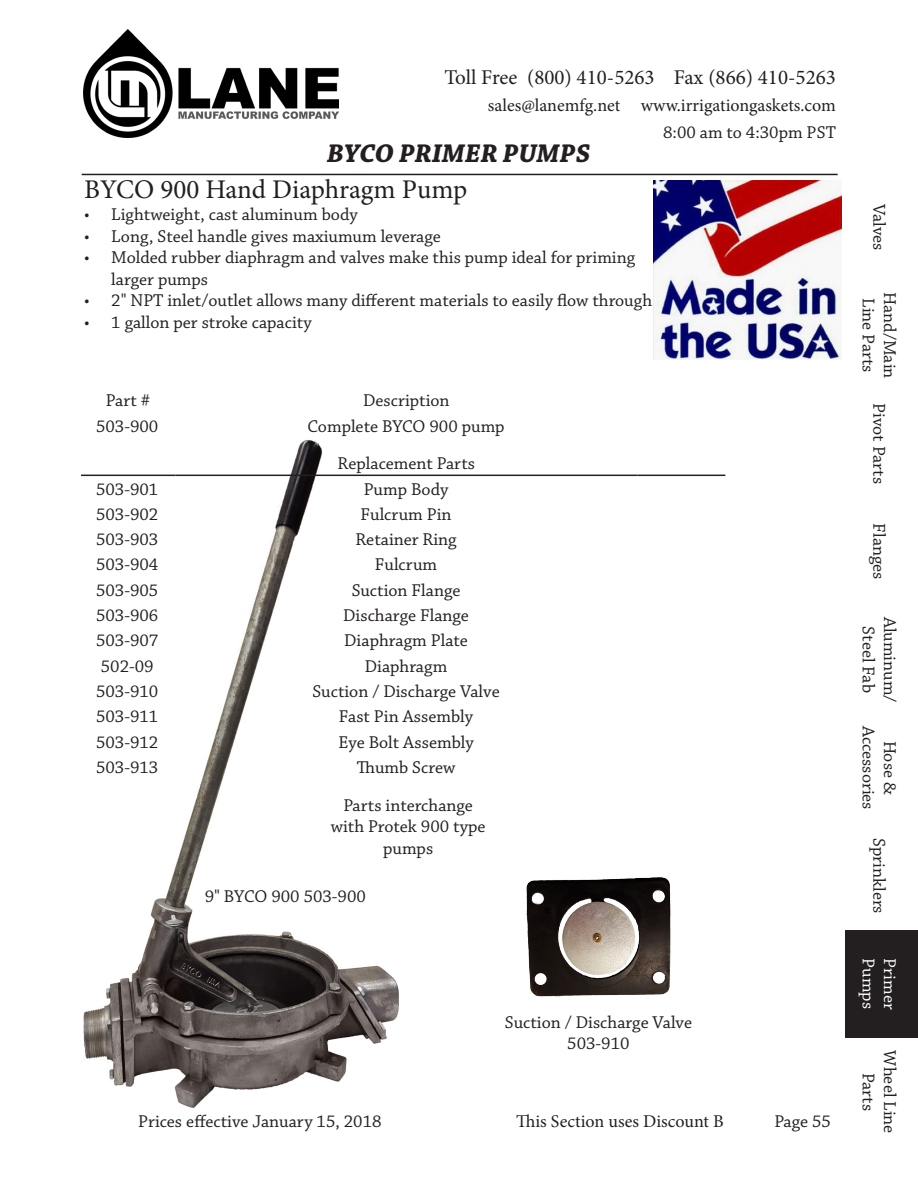
<style>
.page{position:relative;width:918px;height:1188px;background:#fff}
.page>*{position:absolute;margin:0;border:0;box-sizing:border-box;transform-origin:0 0}
.t1{font:27px "Minion Pro";color:#231f20}
.t2{font:italic 700 27px "Chaparral Pro";color:#231f20}
.t3{font:21px "Minion Pro";color:#231f20}
.t4{font:18px/21.6px "Chaparral Pro";color:#231f20;text-align:center}
.t5{font:18px "Minion Pro";color:#231f20}
.t6{font:18px "Chaparral Pro";color:#fff}
</style>
<div class="page">
<hr style="left:82px;top:174px;width:756px;height:1px;background:#231f20">
<img style="left:83px;top:30px;width:256px;height:107px">
<div style="left:846px;top:930px;width:72px;height:108px;background:#231f20"></div>
<img style="left:81px;top:440px;width:322px;height:668px">
<hr style="left:81px;top:475px;width:94px;height:1px;background:#231f20">
<hr style="left:175px;top:475px;width:463px;height:1px;background:#231f20">
<hr style="left:638px;top:475px;width:87px;height:1px;background:#231f20">
<img style="left:526px;top:877px;width:145px;height:120px">
<img style="left:653px;top:180px;width:189px;height:180px">
<p class="t3" style="left:444px;top:64px;width:393px">Toll Free (800) 410-5263 Fax (866) 410-5263</p>
<p class="t5" style="left:488px;top:94px;width:350px">sales@lanemfg.net www.irrigationgaskets.com</p>
<p class="t4" style="left:663px;top:123px;width:174px">8:00 am to 4:30pm PST</p>
<h1 class="t2" style="left:327px;top:137px;width:265px">BYCO PRIMER PUMPS</h1>
<h1 class="t1" style="left:84px;top:172px;width:384px">BYCO 900 Hand Diaphragm Pump</h1>
<p class="t4" style="left:84px;top:204px;width:275px">• Lightweight, cast aluminum body</p>
<p class="t4" style="left:84px;top:226px;width:358px">• Long, Steel handle gives maxiumum leverage</p>
<p class="t4" style="left:111px;top:247px;width:525px;text-align:left;text-indent:-27px">• Molded rubber diaphragm and valves make this pump ideal for priming larger pumps</p>
<p class="t4" style="left:84px;top:291px;width:569px">• 2" NPT inlet/outlet allows many different materials to easily flow through</p>
<p class="t4" style="left:84px;top:312px;width:229px">• 1 gallon per stroke capacity</p>
<p class="t4" style="left:106px;top:391px;width:46px">Part #</p>
<p class="t4" style="left:363px;top:391px;width:88px">Description</p>
<p class="t4" style="left:96px;top:416px;width:64px">503-900</p>
<p class="t4" style="left:307px;top:416px;width:199px">Complete BYCO 900 pump</p>
<p class="t4" style="left:338px;top:454px;width:139px">Replacement Parts</p>
<p class="t4" style="left:96px;top:479px;width:64px">503-901</p>
<p class="t4" style="left:364px;top:479px;width:86px">Pump Body</p>
<p class="t4" style="left:96px;top:504px;width:64px">503-902</p>
<p class="t4" style="left:361px;top:504px;width:92px">Fulcrum Pin</p>
<p class="t4" style="left:96px;top:529px;width:64px">503-903</p>
<p class="t4" style="left:355px;top:529px;width:103px">Retainer Ring</p>
<p class="t4" style="left:96px;top:555px;width:64px">503-904</p>
<p class="t4" style="left:375px;top:555px;width:64px">Fulcrum</p>
<p class="t4" style="left:96px;top:580px;width:64px">503-905</p>
<p class="t4" style="left:352px;top:580px;width:110px">Suction Flange</p>
<p class="t4" style="left:96px;top:605px;width:64px">503-906</p>
<p class="t4" style="left:343px;top:605px;width:127px">Discharge Flange</p>
<p class="t4" style="left:96px;top:631px;width:64px">503-907</p>
<p class="t4" style="left:344px;top:631px;width:125px">Diaphragm Plate</p>
<p class="t4" style="left:101px;top:656px;width:54px">502-09</p>
<p class="t4" style="left:365px;top:656px;width:84px">Diaphragm</p>
<p class="t4" style="left:96px;top:681px;width:64px">503-910</p>
<p class="t4" style="left:312px;top:681px;width:189px">Suction / Discharge Valve</p>
<p class="t4" style="left:96px;top:707px;width:64px">503-911</p>
<p class="t4" style="left:339px;top:707px;width:136px">Fast Pin Assembly</p>
<p class="t4" style="left:96px;top:732px;width:64px">503-912</p>
<p class="t4" style="left:338px;top:732px;width:137px">Eye Bolt Assembly</p>
<p class="t4" style="left:96px;top:757px;width:64px">503-913</p>
<p class="t4" style="left:357px;top:757px;width:100px">Thumb Screw</p>
<p class="t4" style="left:331px;top:795px;width:156px">Parts interchange with Protek 900 type pumps</p>
<p class="t4" style="left:205px;top:886px;width:163px">9" BYCO 900 503-900</p>
<p class="t4" style="left:505px;top:1012px;width:189px">Suction / Discharge Valve<br>503-910</p>
<p class="t4" style="left:138px;top:1111px;width:245px">Prices effective January 15, 2018</p>
<p class="t5" style="left:516px;top:1109px;width:209px">This Section uses Discount B</p>
<p class="t4" style="left:774px;top:1111px;width:58px">Page 55</p>
<p class="t4" style="left:889px;top:204px;width:48px;rotate:90deg">Valves</p>
<p class="t4" style="left:900px;top:292px;width:88px;rotate:90deg">Hand/Main<br>Line Parts</p>
<p class="t4" style="left:889px;top:403px;width:82px;rotate:90deg">Pivot Parts</p>
<p class="t4" style="left:889px;top:523px;width:58px;rotate:90deg">Flanges</p>
<p class="t4" style="left:900px;top:617px;width:87px;rotate:90deg">Aluminum/<br>Steel Fab</p>
<p class="t4" style="left:900px;top:726px;width:85px;rotate:90deg">Hose &amp;<br>Accessories</p>
<p class="t4" style="left:889px;top:838px;width:77px;rotate:90deg">Sprinklers</p>
<p class="t6" style="left:878px;top:958px;width:52px;rotate:90deg">Pumps</p>
<p class="t6" style="left:900px;top:958px;width:52px;rotate:90deg">Primer</p>
<p class="t4" style="left:900px;top:1050px;width:85px;rotate:90deg">Wheel Line<br>Parts</p>
</div>
